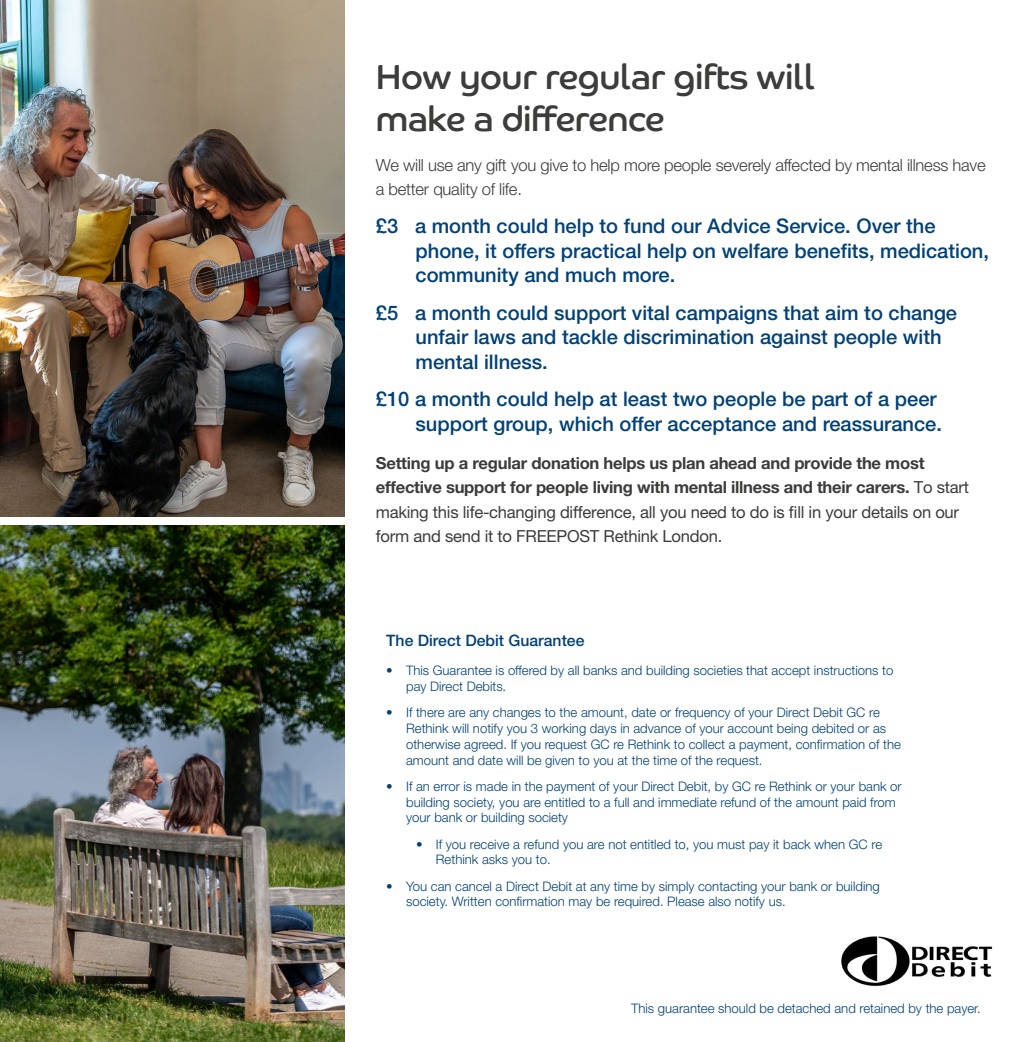
<style>
.page{position:relative;width:1032px;height:1042px;background:#fff}
.page>*{position:absolute;margin:0;border:0;box-sizing:border-box;transform-origin:0 0}
.Header_2_Co-rethink{font:35px/42px "Co Rethink";letter-spacing:-.01em;color:#3c3c3b}
.sub{font:500 20.12px/24.5px "Helvetica Neue LT Pro";color:#004177}
.pull_quotes_copy{font:700 16.62px/24.5px "Helvetica Neue LT Pro";letter-spacing:-.015em;color:#3c3c3b}
.pull_quotes_copy-2{font:300 16.62px/24.5px "Helvetica Neue LT Pro";letter-spacing:-.015em;color:#3c3c3b}
.sub-2{font:500 15.75px "Helvetica Neue LT Pro";color:#004177}
.Body_style{font:300 13.12px/15.8px "Helvetica Neue LT Pro";color:#004177}
.s1{font-weight:400}
</style>
<div class="page">
<img style="left:0;top:0;width:344px;height:516px">
<img style="left:0;top:526px;width:344px;height:516px">
<img style="left:841px;top:936px;width:152px;height:51px">
<p class="Header_2_Co-rethink" style="left:376px;top:56px;width:441px">How your regular gifts will make a difference</p>
<p class="pull_quotes_copy-2" style="left:376px;top:152px;width:611px">We will use any gift you give to help more people severely affected by mental illness have a better quality of life.</p>
<p class="sub" style="left:415px;top:213px;width:575px;text-indent:-40px">£3 a month could help to fund our Advice Service. Over the phone, it offers practical help on welfare benefits, medication, community and much more.</p>
<p class="sub" style="left:415px;top:300px;width:543px;text-indent:-40px">£5 a month could support vital campaigns that aim to change unfair laws and tackle discrimination against people with mental illness.</p>
<p class="sub" style="left:376px;top:387px;width:568px;text-align:right">£10 a month could help at least two people be part of a peer support group, which offer acceptance and reassurance.</p>
<p class="pull_quotes_copy" style="left:376px;top:450px;width:595px">Setting up a regular donation helps us plan ahead and provide the most effective support for people living with mental illness and their carers. <span class="s1">To start making this life-changing difference, all you need to do is fill in your details on our form and send it to FREEPOST Rethink London.</span></p>
<p class="sub-2" style="left:386px;top:631px;width:200px">The Direct Debit Guarantee</p>
<p class="Body_style" style="left:406px;top:662px;width:489px;text-indent:-20px">• This Guarantee is offered by all banks and building societies that accept instructions to pay Direct Debits.</p>
<p class="Body_style" style="left:406px;top:704px;width:496px;text-indent:-20px">• If there are any changes to the amount, date or frequency of your Direct Debit GC re Rethink will notify you 3 working days in advance of your account being debited or as otherwise agreed. If you request GC re Rethink to collect a payment, confirmation of the amount and date will be given to you at the time of the request.</p>
<p class="Body_style" style="left:406px;top:778px;width:497px;text-indent:-20px">• If an error is made in the payment of your Direct Debit, by GC re Rethink or your bank or building society, you are entitled to a full and immediate refund of the amount paid from your bank or building society</p>
<p class="Body_style" style="left:436px;top:836px;width:448px;text-indent:-20px">• If you receive a refund you are not entitled to, you must pay it back when GC re<br>Rethink asks you to.</p>
<p class="Body_style" style="left:406px;top:878px;width:475px;text-indent:-20px">• You can cancel a Direct Debit at any time by simply contacting your bank or building society. Written confirmation may be required. Please also notify us.</p>
<p class="Body_style" style="left:631px;top:1000px;width:351px">This guarantee should be detached and retained by the payer.</p>
</div>
